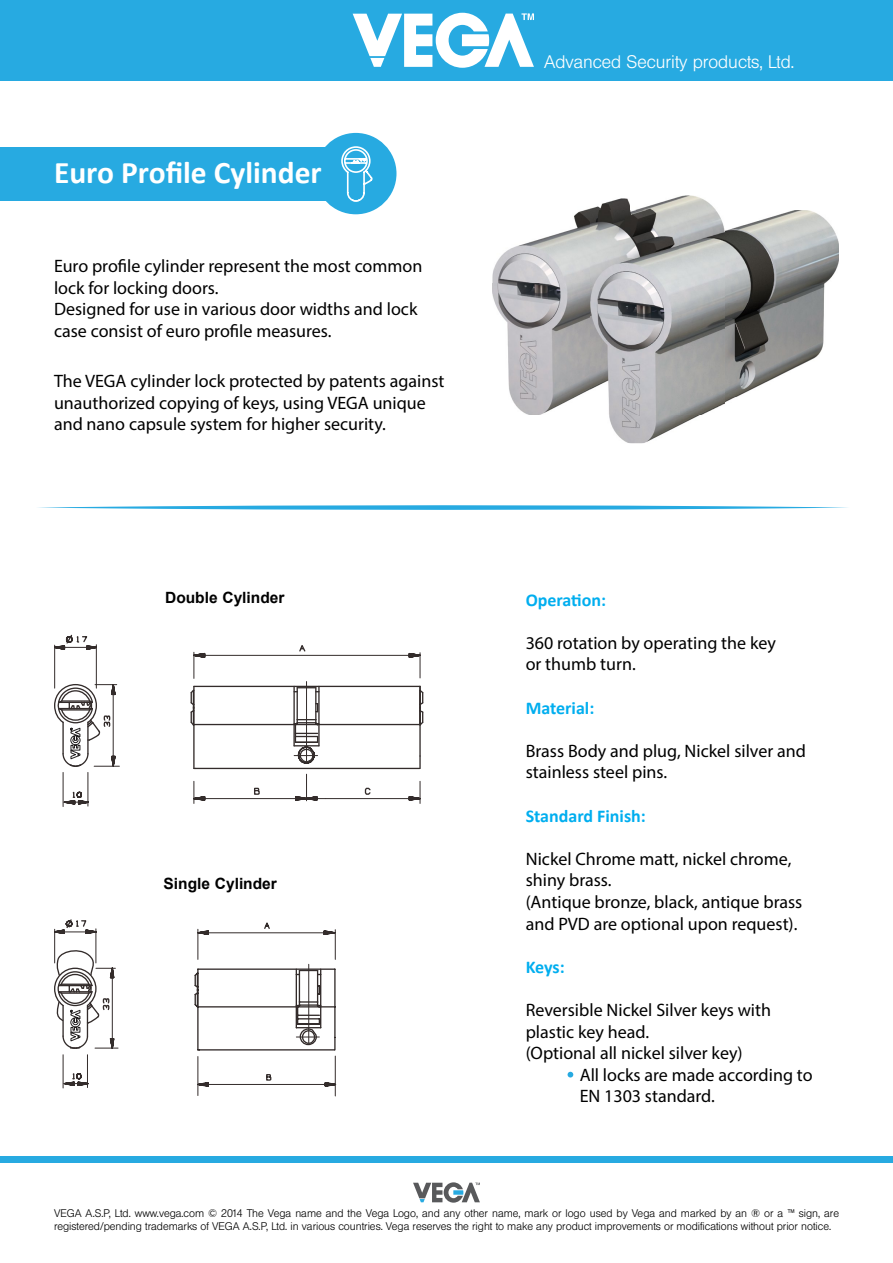
<style>
.page{position:relative;width:893px;height:1263px;background:#fff}
.page>*{position:absolute;margin:0;border:0;box-sizing:border-box;transform-origin:0 0}
.t1{font:700 31.5px "Calibri";color:#fff}
.t2{font:18px/21.6px "Myriad Pro";color:#000}
.t3{font:700 18px "Calibri";color:#00aeef}
.t4{font:300 18px "Helvetica BQ";color:#fff}
.t5{font:700 15.45px "Arial";color:#000101}
.t6{font:300 10.95px/13.2px "Helvetica BQ";color:#000}
</style>
<div class="page">
<svg style="left:413px;top:1182px;width:67px;height:21px"></svg>
<div style="left:0;top:1156px;width:893px;height:6px;background:#27aae1"></div>
<div style="left:0;top:0;width:893px;height:80px;background:#27aae1"></div>
<svg style="left:353px;top:13px;width:181px;height:55px"></svg>
<div style="left:0;top:147px;width:197px;height:53px;background:#27aae1"></div>
<div style="left:36px;top:147px;width:297px;height:53px;background:#27aae1"></div>
<div style="left:315px;top:133px;width:81px;height:81px;background:#27aae1;border-radius:50%"></div>
<svg style="left:341px;top:146px;width:32px;height:56px"></svg>
<img style="left:492px;top:198px;width:138px;height:85px">
<img style="left:636px;top:196px;width:80px;height:14px">
<img style="left:492px;top:283px;width:99px;height:132px">
<img style="left:724px;top:210px;width:115px;height:187px">
<img style="left:609px;top:397px;width:127px;height:46px">
<img style="left:591px;top:210px;width:133px;height:205px">
<svg style="left:38px;top:505px;width:810px;height:5px"></svg>
<svg style="left:197px;top:922px;width:139px;height:37px"></svg>
<hr style="left:335px;top:1056px;width:1px;height:40px;background:#332c2b">
<hr style="left:197px;top:1056px;width:1px;height:39px;background:#332c2b">
<svg style="left:197px;top:1073px;width:140px;height:15px"></svg>
<hr style="left:308px;top:964px;width:1px;height:79px;background:#332c2b">
<svg style="left:194px;top:968px;width:142px;height:83px"></svg>
<hr style="left:63px;top:1055px;width:1px;height:33px;background:#332c2b">
<hr style="left:87px;top:1055px;width:1px;height:32px;background:#332c2b">
<svg style="left:62px;top:1070px;width:27px;height:17px"></svg>
<hr style="left:194px;top:686px;width:226px;height:1px;background:#332c2b">
<hr style="left:195px;top:768px;width:225px;height:1px;background:#332c2b">
<hr style="left:193px;top:724px;width:2px;height:44px;background:#332c2b">
<hr style="left:193px;top:686px;width:2px;height:38px;background:#332c2b">
<hr style="left:194px;top:724px;width:226px;height:1px;background:#332c2b">
<svg style="left:419px;top:756px;width:2px;height:12px"></svg>
<hr style="left:419px;top:724px;width:2px;height:32px;background:#332c2b">
<hr style="left:419px;top:686px;width:2px;height:38px;background:#332c2b">
<svg style="left:418px;top:688px;width:6px;height:39px"></svg>
<svg style="left:190px;top:688px;width:5px;height:39px"></svg>
<hr style="left:194px;top:655px;width:226px;height:1px;background:#332c2b">
<svg style="left:299px;top:645px;width:7px;height:7px"></svg>
<svg style="left:193px;top:652px;width:13px;height:26px"></svg>
<svg style="left:408px;top:652px;width:13px;height:26px"></svg>
<hr style="left:326px;top:798px;width:93px;height:1px;background:#332c2b">
<svg style="left:364px;top:787px;width:7px;height:8px"></svg>
<svg style="left:408px;top:781px;width:13px;height:22px"></svg>
<hr style="left:194px;top:798px;width:132px;height:1px;background:#332c2b">
<svg style="left:254px;top:787px;width:6px;height:8px"></svg>
<svg style="left:193px;top:781px;width:13px;height:22px"></svg>
<svg style="left:295px;top:774px;width:23px;height:27px"></svg>
<hr style="left:293px;top:686px;width:2px;height:38px;background:#332c2b">
<hr style="left:318px;top:724px;width:2px;height:22px;background:#332c2b">
<hr style="left:293px;top:724px;width:2px;height:22px;background:#332c2b">
<hr style="left:318px;top:686px;width:2px;height:38px;background:#332c2b">
<svg style="left:294px;top:687px;width:25px;height:5px"></svg>
<svg style="left:316px;top:703px;width:2px;height:9px"></svg>
<hr style="left:315px;top:688px;width:1px;height:32px;background:#332c2b">
<hr style="left:297px;top:688px;width:1px;height:32px;background:#332c2b">
<hr style="left:306px;top:681px;width:1px;height:80px;background:#332c2b">
<svg style="left:294px;top:719px;width:25px;height:45px"></svg>
<hr style="left:54px;top:645px;width:1px;height:43px;background:#332c2b">
<hr style="left:96px;top:645px;width:1px;height:43px;background:#332c2b">
<svg style="left:54px;top:634px;width:43px;height:17px"></svg>
<svg style="left:54px;top:676px;width:65px;height:380px"></svg>
<svg style="left:568px;top:1072px;width:5px;height:5px"></svg>
<h1 class="t1" style="left:54px;top:152px;width:269px">Euro Profile Cylinder</h1>
<p class="t2" style="left:54px;top:255px;width:370px">Euro profile cylinder represent the most common lock for locking doors.<br>Designed for use in various door widths and lock case consist of euro profile measures.</p>
<p class="t2" style="left:54px;top:370px;width:392px">The VEGA cylinder lock protected by patents against unauthorized copying of keys, using VEGA unique and nano capsule system for higher security.</p>
<p class="t4" style="left:544px;top:51px;width:251px">Advanced Security products, Ltd.</p>
<p class="t5" style="left:165px;top:587px;width:121px">Double Cylinder</p>
<p class="t3" style="left:526px;top:588px;width:82px">Operation:</p>
<p class="t2" style="left:526px;top:632px;width:252px">360 rotation by operating the key or thumb turn.</p>
<p class="t3" style="left:526px;top:696px;width:70px">Material:</p>
<p class="t2" style="left:526px;top:740px;width:282px">Brass Body and plug, Nickel silver and stainless steel pins.</p>
<p class="t3" style="left:526px;top:804px;width:122px">Standard Finish:</p>
<p class="t2" style="left:526px;top:848px;width:278px">Nickel Chrome matt, nickel chrome, shiny brass.<br>(Antique bronze, black, antique brass and PVD are optional upon request).</p>
<p class="t3" style="left:526px;top:955px;width:40px">Keys:</p>
<p class="t2" style="left:526px;top:999px;width:247px">Reversible Nickel Silver keys with plastic key head.<br>(Optional all nickel silver key)</p>
<p class="t2" style="left:580px;top:1064px;width:234px">All locks are made according to<br>EN 1303 standard.</p>
<p class="t5" style="left:164px;top:873px;width:115px">Single Cylinder</p>
<p class="t6" style="left:54px;top:1206px;width:787px">VEGA A.S.P, Ltd. www.vega.com © 2014 The Vega name and the Vega Logo, and any other name, mark or logo used by Vega and marked by an ® or a ™ sign, are registered/pending trademarks of VEGA A.S.P, Ltd. in various countries. Vega reserves the right to make any product improvements or modifications without prior notice.</p>
</div>
